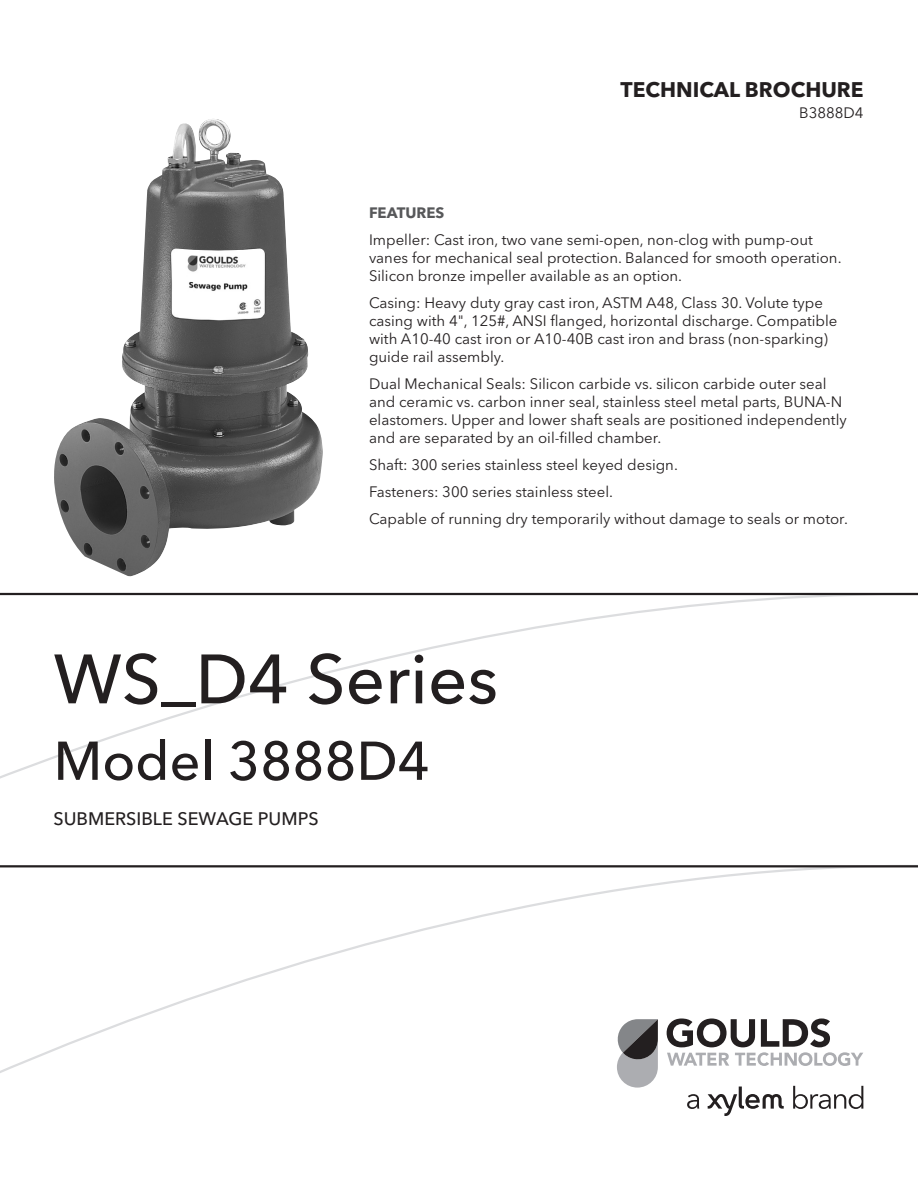
<style>
.page{position:relative;width:918px;height:1188px;background:#fff}
.page>*{position:absolute;margin:0;border:0;box-sizing:border-box;transform-origin:0 0}
.t1{font:500 69px "Avenir Next LT Pro";color:#231f20}
.t2{font:500 54px "Avenir Next LT Pro";color:#231f20}
.t3{font:700 21px "Avenir Next LT Pro";color:#231f20}
.t4{font:500 18px "Avenir Next LT Pro";color:#231f20}
.t5{font:15px/18px "Avenir Next LT Pro";color:#231f20}
.t6{font:700 15px "Avenir Next LT Pro";color:#57585a}
</style>
<div class="page">
<img style="left:54px;top:119px;width:269px;height:457px">
<svg style="left:0;top:592px;width:918px;height:481px"></svg>
<hr style="left:0;top:593px;width:918px;height:2px;background:#231f20">
<hr style="left:0;top:865px;width:918px;height:2px;background:#231f20">
<svg style="left:687px;top:1094px;width:12px;height:15px"></svg>
<svg style="left:793px;top:1086px;width:70px;height:23px"></svg>
<svg style="left:708px;top:1087px;width:76px;height:29px"></svg>
<svg style="left:667px;top:1018px;width:196px;height:48px"></svg>
<svg style="left:617px;top:1019px;width:41px;height:69px;background:#8c8c8e"></svg>
<p class="t3" style="left:621px;top:77px;width:244px">TECHNICAL BROCHURE</p>
<p class="t5" style="left:799px;top:104px;width:66px">B3888D4</p>
<p class="t6" style="left:369px;top:204px;width:77px">FEATURES</p>
<p class="t5" style="left:369px;top:231px;width:474px">Impeller: Cast iron, two vane semi-open, non-clog with pump-out vanes for mechanical seal protection. Balanced for smooth operation.<br>Silicon bronze impeller available as an option.</p>
<p class="t5" style="left:369px;top:294px;width:470px">Casing: Heavy duty gray cast iron, ASTM A48, Class 30. Volute type casing with 4", 125#, ANSI flanged, horizontal discharge. Compatible with A10-40 cast iron or A10-40B cast iron and brass (non-sparking) guide rail assembly.</p>
<p class="t5" style="left:369px;top:375px;width:479px">Dual Mechanical Seals: Silicon carbide vs. silicon carbide outer seal and ceramic vs. carbon inner seal, stainless steel metal parts, BUNA-N elastomers. Upper and lower shaft seals are positioned independently and are separated by an oil-filled chamber.</p>
<p class="t5" style="left:369px;top:456px;width:310px">Shaft: 300 series stainless steel keyed design.</p>
<p class="t5" style="left:369px;top:483px;width:246px">Fasteners: 300 series stainless steel.</p>
<p class="t5" style="left:369px;top:510px;width:480px">Capable of running dry temporarily without damage to seals or motor.</p>
<p class="t1" style="left:54px;top:638px;width:446px">WS_D4 Series</p>
<p class="t2" style="left:54px;top:728px;width:378px">Model 3888D4</p>
<p class="t4" style="left:54px;top:808px;width:267px">SUBMERSIBLE SEWAGE PUMPS</p>
</div>
